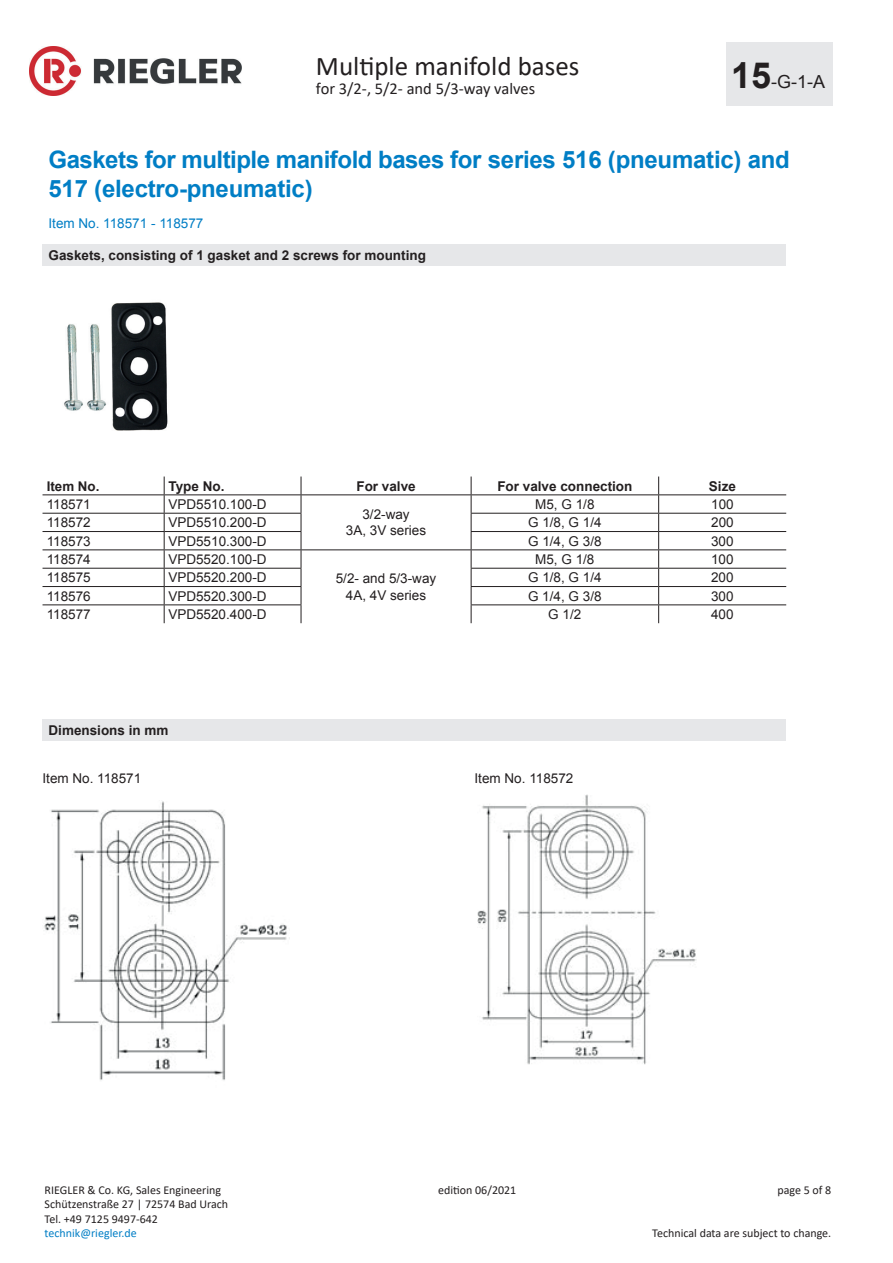
<style>
.page{position:relative;width:893px;height:1263px;background:#fff}
.page>*{position:absolute;margin:0;border:0;box-sizing:border-box;transform-origin:0 0}
.t1{font:27px "Calibri";color:#231f20}
.t2{font:700 24px/28.8px "Arial";letter-spacing:-.01em;color:#007ec5}
.t3{font:18px "Arial";color:#231f20}
.t4{font:16.5px "Calibri";color:#231f20}
.t5{font:13.5px/16.2px "Arial";color:#231f20;text-align:center}
.t6{font:700 13.5px "Arial";color:#231f20}
.t7{font:13.5px "Arial";color:#007ec5}
.t8{font:700 13.35px "Arial";color:#231f20}
.t9{font:12px/14.4px "Calibri";color:#231f20}
.t10{font:12px "Calibri";color:#007ec5}
.s1{font-weight:700;font-size:36px}
</style>
<div class="page">
<div style="left:727px;top:43px;width:106px;height:63px;background:#e6e7e9"></div>
<img style="left:29px;top:47px;width:212px;height:48px">
<div style="left:43px;top:244px;width:743px;height:22px;background:#e6e7e9"></div>
<hr style="left:43px;top:494px;width:121px;height:1px;background:#231f20">
<hr style="left:164px;top:494px;width:137px;height:1px;background:#231f20">
<hr style="left:301px;top:494px;width:170px;height:1px;background:#231f20">
<hr style="left:471px;top:494px;width:188px;height:1px;background:#231f20">
<hr style="left:659px;top:494px;width:127px;height:1px;background:#231f20">
<hr style="left:43px;top:513px;width:121px;height:1px;background:#231f20">
<hr style="left:164px;top:513px;width:137px;height:1px;background:#231f20">
<hr style="left:471px;top:513px;width:188px;height:1px;background:#231f20">
<hr style="left:659px;top:513px;width:127px;height:1px;background:#231f20">
<hr style="left:43px;top:531px;width:121px;height:1px;background:#231f20">
<hr style="left:164px;top:531px;width:137px;height:1px;background:#231f20">
<hr style="left:471px;top:531px;width:188px;height:1px;background:#231f20">
<hr style="left:659px;top:531px;width:127px;height:1px;background:#231f20">
<hr style="left:43px;top:549px;width:121px;height:1px;background:#231f20">
<hr style="left:164px;top:549px;width:137px;height:1px;background:#231f20">
<hr style="left:301px;top:549px;width:170px;height:1px;background:#231f20">
<hr style="left:471px;top:549px;width:188px;height:1px;background:#231f20">
<hr style="left:659px;top:549px;width:127px;height:1px;background:#231f20">
<hr style="left:43px;top:568px;width:121px;height:1px;background:#231f20">
<hr style="left:164px;top:568px;width:137px;height:1px;background:#231f20">
<hr style="left:471px;top:568px;width:188px;height:1px;background:#231f20">
<hr style="left:659px;top:568px;width:127px;height:1px;background:#231f20">
<hr style="left:43px;top:586px;width:121px;height:1px;background:#231f20">
<hr style="left:164px;top:586px;width:137px;height:1px;background:#231f20">
<hr style="left:471px;top:586px;width:188px;height:1px;background:#231f20">
<hr style="left:659px;top:586px;width:127px;height:1px;background:#231f20">
<hr style="left:43px;top:604px;width:121px;height:1px;background:#231f20">
<hr style="left:164px;top:604px;width:137px;height:1px;background:#231f20">
<svg style="left:164px;top:476px;width:1px;height:147px"></svg>
<svg style="left:301px;top:476px;width:1px;height:147px"></svg>
<hr style="left:471px;top:604px;width:188px;height:1px;background:#231f20">
<svg style="left:471px;top:476px;width:1px;height:147px"></svg>
<hr style="left:659px;top:604px;width:127px;height:1px;background:#231f20">
<svg style="left:658px;top:476px;width:1px;height:147px"></svg>
<div style="left:43px;top:719px;width:743px;height:21px;background:#e6e7e9"></div>
<img style="left:44px;top:801px;width:246px;height:280px">
<img style="left:477px;top:795px;width:220px;height:270px">
<img style="left:64px;top:302px;width:104px;height:129px">
<h1 class="t1" style="left:316px;top:47px;width:265px">Multiple manifold bases</h1>
<p class="t4" style="left:316px;top:78px;width:221px">for 3/2-, 5/2- and 5/3-way valves</p>
<h3 class="t3" style="left:731px;top:69px;width:96px"><span class="s1">15</span>-G-1-A</h3>
<h2 class="t2" style="left:49px;top:146px;width:743px">Gaskets for multiple manifold bases for series 516 (pneumatic) and<br>517 (electro-pneumatic)</h2>
<p class="t7" style="left:49px;top:214px;width:156px">Item No. 118571 - 118577</p>
<p class="t6" style="left:49px;top:247px;width:379px">Gaskets, consisting of 1 gasket and 2 screws for mounting</p>
<p class="t8" style="left:47px;top:477px;width:54px">Item No.</p>
<p class="t6" style="left:168px;top:477px;width:58px">Type No.</p>
<p class="t6" style="left:356px;top:477px;width:61px">For valve</p>
<p class="t6" style="left:497px;top:477px;width:137px">For valve connection</p>
<p class="t6" style="left:709px;top:477px;width:29px">Size</p>
<p class="t5" style="left:47px;top:496px;width:46px">118571</p>
<p class="t5" style="left:168px;top:496px;width:100px">VPD5510.100-D</p>
<p class="t5" style="left:346px;top:506px;width:82px">3/2-way<br>3A, 3V series</p>
<p class="t5" style="left:535px;top:496px;width:61px">M5, G 1/8</p>
<p class="t5" style="left:711px;top:496px;width:24px">100</p>
<p class="t5" style="left:47px;top:515px;width:46px">118572</p>
<p class="t5" style="left:168px;top:515px;width:100px">VPD5510.200-D</p>
<p class="t5" style="left:528px;top:515px;width:75px">G 1/8, G 1/4</p>
<p class="t5" style="left:711px;top:515px;width:24px">200</p>
<p class="t5" style="left:47px;top:533px;width:46px">118573</p>
<p class="t5" style="left:168px;top:533px;width:100px">VPD5510.300-D</p>
<p class="t5" style="left:528px;top:533px;width:75px">G 1/4, G 3/8</p>
<p class="t5" style="left:711px;top:533px;width:24px">300</p>
<p class="t5" style="left:47px;top:551px;width:46px">118574</p>
<p class="t5" style="left:168px;top:551px;width:100px">VPD5520.100-D</p>
<p class="t5" style="left:336px;top:571px;width:102px">5/2- and 5/3-way<br>4A, 4V series</p>
<p class="t5" style="left:535px;top:551px;width:61px">M5, G 1/8</p>
<p class="t5" style="left:711px;top:551px;width:24px">100</p>
<p class="t5" style="left:47px;top:570px;width:46px">118575</p>
<p class="t5" style="left:168px;top:570px;width:100px">VPD5520.200-D</p>
<p class="t5" style="left:528px;top:570px;width:75px">G 1/8, G 1/4</p>
<p class="t5" style="left:711px;top:570px;width:24px">200</p>
<p class="t5" style="left:47px;top:588px;width:46px">118576</p>
<p class="t5" style="left:168px;top:588px;width:100px">VPD5520.300-D</p>
<p class="t5" style="left:528px;top:588px;width:75px">G 1/4, G 3/8</p>
<p class="t5" style="left:711px;top:588px;width:24px">300</p>
<p class="t5" style="left:47px;top:606px;width:46px">118577</p>
<p class="t5" style="left:168px;top:606px;width:100px">VPD5520.400-D</p>
<p class="t5" style="left:548px;top:606px;width:35px">G 1/2</p>
<p class="t5" style="left:711px;top:606px;width:24px">400</p>
<p class="t6" style="left:49px;top:721px;width:122px">Dimensions in mm</p>
<p class="t5" style="left:43px;top:770px;width:100px">Item No. 118571</p>
<p class="t5" style="left:475px;top:770px;width:100px">Item No. 118572</p>
<p class="t9" style="left:45px;top:1182px;width:185px">RIEGLER &amp; Co. KG, Sales Engineering<br>Schützenstraße 27 | 72574 Bad Urach<br>Tel. +49 7125 9497-642</p>
<p class="t10" style="left:45px;top:1224px;width:94px">technik@riegler.de</p>
<p class="t9" style="left:438px;top:1182px;width:80px">edition 06/2021</p>
<p class="t9" style="left:777px;top:1182px;width:55px">page 5 of 8</p>
<p class="t9" style="left:652px;top:1225px;width:180px">Technical data are subject to change.</p>
</div>
